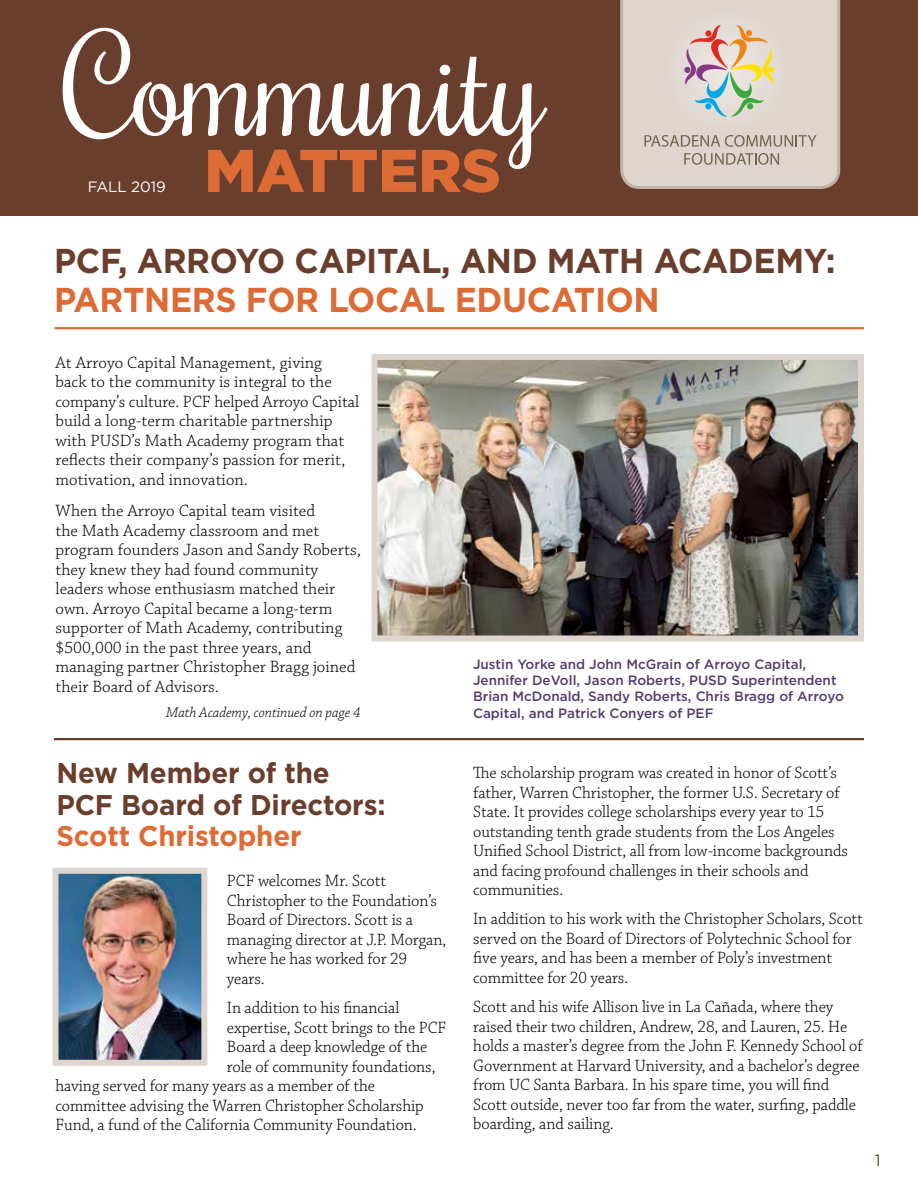
<style>
.page{position:relative;width:918px;height:1188px;background:#fff}
.page>*{position:absolute;margin:0;border:0;box-sizing:border-box;transform-origin:0 0}
.t1{font:132.15px "Rochester";letter-spacing:-.01em;color:#fff}
.t2{font:900 60.15px "Gotham";color:#dd6b36}
.t3{font:700 34.5px "Gotham";letter-spacing:-.01em;color:#6a3e2c;scale:.96 1}
.t4{font:700 34.5px "Gotham";letter-spacing:-.01em;color:#dd6b36;scale:.96 1}
.t5{font:700 28.5px/31.5px "Gotham";letter-spacing:-.005em;color:#6a3e2c}
.t6{font:700 28.5px "Gotham";letter-spacing:-.005em;color:#dd6b36}
.t7{font:300 17.25px/19.5px "Chaparral Pro";letter-spacing:-.005em;color:#000}
.t8{font:16.5px "Gotham";color:#6a3e2c}
.t9{font:italic 300 15px "Chaparral Pro";letter-spacing:-.005em;color:#000}
.t10{font:15px "Gotham";color:#fff}
.t11{font:500 13.5px/16.2px "Gotham";color:#543c6e}
</style>
<div class="page">
<img style="left:379px;top:361px;width:478px;height:274px">
<div style="left:372px;top:354px;width:492px;height:288px;border:6px solid #ded5ce"></div>
<div style="left:0;top:0;width:918px;height:216px;background:#6a3e2c"></div>
<svg style="left:620px;top:0;width:220px;height:189px;background:#d6ccc2"></svg>
<hr style="left:55px;top:327px;width:809px;height:2px;background:#dd6b36">
<hr style="left:54px;top:738px;width:810px;height:2px;background:#6a3e2c">
<img style="left:59px;top:875px;width:141px;height:184px">
<div style="left:52px;top:868px;width:155px;height:198px;border:6px solid #ded5ce"></div>
<h1 class="t1" style="left:63px;top:0;width:483px">Community</h1>
<h2 class="t2" style="left:204px;top:129px;width:298px">MATTERS</h2>
<p class="t10" style="left:88px;top:177px;width:80px">FALL 2019</p>
<h3 class="t3" style="left:54px;top:238px;width:816px">PCF, ARROYO CAPITAL, AND MATH ACADEMY:</h3>
<h3 class="t4" style="left:54px;top:277px;width:632px">PARTNERS FOR LOCAL EDUCATION</h3>
<p class="t7" style="left:55px;top:354px;width:305px">At Arroyo Capital Management, giving<br>back to the community is integral to the company’s culture. PCF helped Arroyo Capital build a long-term charitable partnership with PUSD’s Math Academy program that reflects their company’s passion for merit, motivation, and innovation.</p>
<p class="t7" style="left:56px;top:502px;width:307px">When the Arroyo Capital team visited<br>the Math Academy classroom and met program founders Jason and Sandy Roberts, they knew they had found community leaders whose enthusiasm matched their own. Arroyo Capital became a long-term supporter of Math Academy, contributing $500,000 in the past three years, and managing partner Christopher Bragg joined their Board of Advisors.</p>
<p class="t9" style="left:166px;top:704px;width:196px">Math Academy, continued on page 4</p>
<h3 class="t5" style="left:56px;top:757px;width:331px">New Member of the<br>PCF Board of Directors:</h3>
<h3 class="t6" style="left:56px;top:817px;width:247px">Scott Christopher</h3>
<p class="t7" style="left:227px;top:872px;width:221px">PCF welcomes Mr. Scott<br>Christopher to the Foundation’s<br>Board of Directors. Scott is a managing director at J.P. Morgan, where he has worked for 29 years.</p>
<p class="t7" style="left:227px;top:999px;width:174px">In addition to his financial</p>
<p class="t7" style="left:227px;top:1018px;width:221px">expertise, Scott brings to the PCF</p>
<p class="t7" style="left:227px;top:1038px;width:202px">Board a deep knowledge of the</p>
<p class="t7" style="left:227px;top:1057px;width:210px">role of community foundations,</p>
<p class="t7" style="left:56px;top:1077px;width:321px">having served for many years as a member of the</p>
<p class="t7" style="left:56px;top:1096px;width:370px">committee advising the Warren Christopher Scholarship</p>
<p class="t7" style="left:56px;top:1116px;width:363px">Fund, a fund of the California Community Foundation.</p>
<p class="t11" style="left:473px;top:656px;width:372px">Justin Yorke and John McGrain of Arroyo Capital, Jennifer DeVoll, Jason Roberts, PUSD Superintendent Brian McDonald, Sandy Roberts, Chris Bragg of Arroyo Capital, and Patrick Conyers of PEF</p>
<p class="t7" style="left:473px;top:764px;width:376px">The scholarship program was created in honor of Scott’s father, Warren Christopher, the former U.S. Secretary of State. It provides college scholarships every year to 15 outstanding tenth grade students from the Los Angeles Unified School District, all from low-income backgrounds and facing profound challenges in their schools and communities.</p>
<p class="t7" style="left:473px;top:910px;width:391px">In addition to his work with the Christopher Scholars, Scott served on the Board of Directors of Polytechnic School for five years, and has been a member of Poly’s investment committee for 20 years.</p>
<p class="t7" style="left:473px;top:998px;width:391px">Scott and his wife Allison live in La Cañada, where they raised their two children, Andrew, 28, and Lauren, 25. He holds a master’s degree from the John F. Kennedy School of Government at Harvard University, and a bachelor’s degree from UC Santa Barbara. In his spare time, you will find Scott outside, never too far from the water, surfing, paddle boarding, and sailing.</p>
<p class="t8" style="left:875px;top:1150px;width:7px">1</p>
</div>
